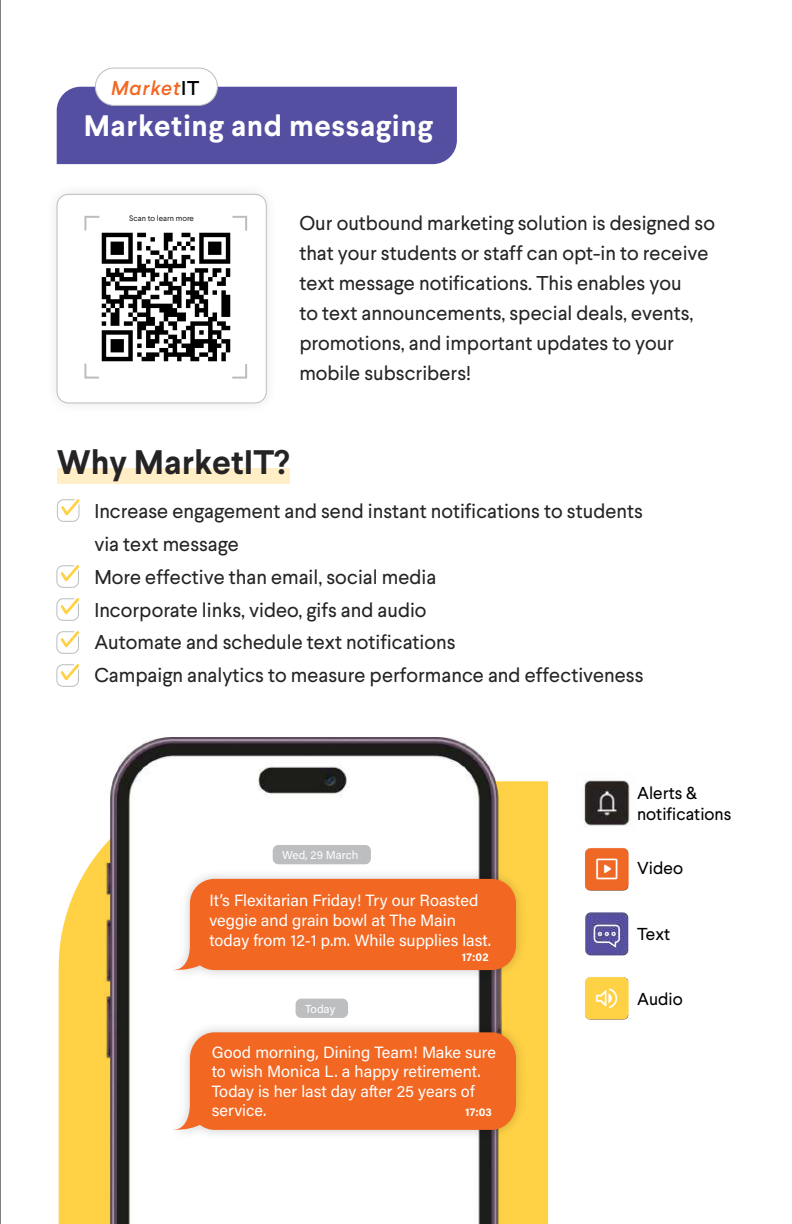
<style>
.page{position:relative;width:792px;height:1224px;background:#fff}
.page>*{position:absolute;margin:0;border:0;box-sizing:border-box;transform-origin:0 0}
.t1{font:700 34px "Larsseit";color:#252323}
.t2{font:700 29.6px "Larsseit";letter-spacing:.02em;color:#fff}
.t3{font:20px/30px "Larsseit";color:#252323}
.t4{font:italic 500 20px "Larsseit";letter-spacing:.04em;color:#f26722}
.t5{font:17.2px/20.4px "Larsseit";color:#000}
.t6{font:16.4px/19.6px "Acumin Variable Concept";color:#fff}
.t7{font:11.6px "Acumin Variable Concept";letter-spacing:-.005em;color:#fff}
.t8{font:11.4px "Acumin Variable Concept";letter-spacing:.01em;color:#fff}
.t9{font:8px "Larsseit";color:#252323}
.s1{font-style:normal;color:#000}
</style>
<div class="page">
<div style="left:57px;top:87px;width:400px;height:77px;background:#554fa1"></div>
<div style="left:95px;top:68px;width:122px;height:37px;background:#fff;border-radius:19px"></div>
<div style="left:95px;top:68px;width:123px;height:38px;border:1px solid #bbbdbf;border-radius:19px"></div>
<div style="left:57px;top:468px;width:232px;height:16px;background:#ffeec6"></div>
<svg style="left:57px;top:499px;width:23px;height:23px"></svg>
<svg style="left:57px;top:598px;width:22px;height:23px"></svg>
<svg style="left:57px;top:565px;width:22px;height:23px"></svg>
<svg style="left:57px;top:631px;width:22px;height:23px"></svg>
<svg style="left:57px;top:664px;width:22px;height:23px"></svg>
<svg style="left:59px;top:885px;width:19px;height:339px;background:#ffd554"></svg>
<img style="left:78px;top:737px;width:471px;height:487px">
<div style="left:165px;top:1021px;width:362px;height:120px;background:#000;opacity:.2"></div>
<svg style="left:173px;top:1032px;width:343px;height:99px;background:#f17130"></svg>
<div style="left:165px;top:868px;width:362px;height:113px;background:#000;opacity:.2"></div>
<svg style="left:173px;top:879px;width:343px;height:92px;background:#f27131"></svg>
<img style="left:585px;top:977px;width:44px;height:43px">
<img style="left:585px;top:848px;width:44px;height:42px">
<img style="left:585px;top:912px;width:44px;height:43px">
<img style="left:584px;top:780px;width:47px;height:47px">
<hr style="left:0;top:0;width:1px;height:1224px;background:#000">
<div style="left:45px;top:182px;width:234px;height:233px;background:#000;opacity:.1"></div>
<div style="left:57px;top:194px;width:209px;height:209px;background:#fff;border-radius:11px"></div>
<div style="left:57px;top:194px;width:210px;height:209px;border:1px solid #bbbdbf;border-radius:11px"></div>
<img style="left:101px;top:232px;width:130px;height:130px">
<svg style="left:84px;top:215px;width:16px;height:16px"></svg>
<svg style="left:232px;top:364px;width:16px;height:15px"></svg>
<svg style="left:232px;top:215px;width:16px;height:16px"></svg>
<svg style="left:84px;top:363px;width:16px;height:16px"></svg>
<div style="left:273px;top:845px;width:98px;height:19px;background:#bcbec0;border-radius:6px"></div>
<div style="left:296px;top:999px;width:52px;height:19px;background:#bcbec0;border-radius:6px"></div>
<p class="t4" style="left:111px;top:75px;width:90px">Market<span class="s1">IT</span></p>
<h2 class="t2" style="left:84px;top:107px;width:351px">Marketing and messaging</h2>
<p class="t9" style="left:129px;top:213px;width:66px">Scan to learn more</p>
<p class="t3" style="left:299px;top:208px;width:417px">Our outbound marketing solution is designed so that your students or staff can opt-in to receive text message notifications. This enables you<br>to text announcements, special deals, events, promotions, and important updates to your mobile subscribers!</p>
<h1 class="t1" style="left:57px;top:441px;width:234px">Why MarketIT?</h1>
<p class="t3" style="left:94px;top:495px;width:551px;line-height:32.8px">Increase engagement and send instant notifications to students via text message<br>More effective than email, social media<br>Incorporate links, video, gifs and audio<br>Automate and schedule text notifications<br>Campaign analytics to measure performance and effectiveness</p>
<p class="t7" style="left:282px;top:847px;width:78px">Wed, 29 March</p>
<p class="t6" style="left:209px;top:890px;width:283px">It’s Flexitarian Friday! Try our Roasted veggie and grain bowl at The Main today from 12-1 p.m. While supplies last.</p>
<p class="t8" style="left:462px;top:949px;width:28px">17:02</p>
<p class="t7" style="left:305px;top:1001px;width:31px">Today</p>
<p class="t6" style="left:212px;top:1042px;width:286px">Good morning, Dining Team! Make sure to wish Monica L. a happy retirement.<br>Today is her last day after 25 years of service.</p>
<p class="t8" style="left:465px;top:1104px;width:28px">17:03</p>
<p class="t5" style="left:637px;top:783px;width:96px">Alerts &amp; notifications</p>
<p class="t5" style="left:637px;top:858px;width:48px">Video</p>
<p class="t5" style="left:637px;top:924px;width:35px">Text</p>
<p class="t5" style="left:637px;top:988px;width:47px">Audio</p>
</div>
